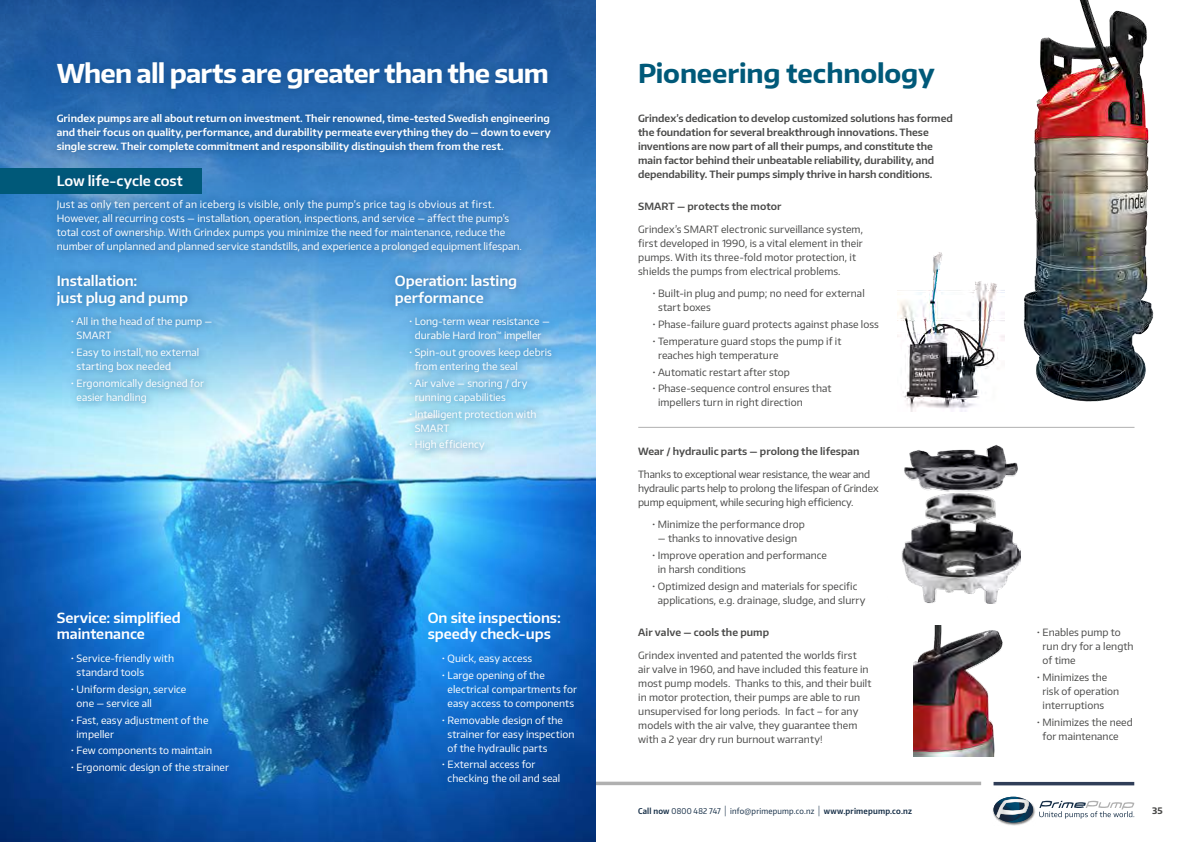
<style>
.page{position:relative;width:1191px;height:842px;background:#fff}
.page>*{position:absolute;margin:0;border:0;box-sizing:border-box;transform-origin:0 0}
.t1{font:700 26px "Encode Sans Normal";letter-spacing:-.03em;color:#fff}
.t2{font:700 26px "Encode Sans Normal";letter-spacing:-.005em;color:#005979}
.t3{font:600 14px/16.8px "Encode Sans Normal";letter-spacing:-.005em;color:#fff}
.t4{font:10px/14px "Encode Sans Normal";letter-spacing:.005em;color:#fff}
.t5{font:10px/14px "Encode Sans Normal";letter-spacing:.005em;color:#4a4a49}
.t6{font:600 10px/14px "Encode Sans Normal";letter-spacing:-.005em;color:#4a4a49}
.t7{font:600 10px/14px "Encode Sans Normal";color:#fff;text-align:justify}
.t8{font:10px/14px "Encode Sans Normal";letter-spacing:-.015em;color:#4a4a49}
.t9{font:700 9px "Encode Sans Normal";color:#4a4a49}
.t10{font:8px "Encode Sans Narrow";letter-spacing:.025em;color:#132c45}
.s1{font-weight:600}
.s2{font-weight:300;font-size:10.4px}
</style>
<div class="page">
<svg style="left:1039px;top:801px;width:95px;height:18px"></svg>
<div style="left:992px;top:796px;width:43px;height:29px;background:#000;opacity:.55"></div>
<img style="left:993px;top:797px;width:29px;height:6px">
<img style="left:993px;top:803px;width:1px;height:18px">
<svg style="left:994px;top:799px;width:39px;height:23px"></svg>
<hr style="left:993px;top:782px;width:141px;height:3px;background:#303e58">
<hr style="left:595px;top:782px;width:386px;height:3px;background:#b0b0b0">
<img style="left:0;top:421px;width:595px;height:421px">
<svg style="left:0;top:0;width:595px;height:421px;background:#4d8dc6"></svg>
<div style="left:48px;top:53px;width:508px;height:45px;background:#1d5ba2"></div>
<div style="left:48px;top:105px;width:511px;height:56px;background:#08457c;opacity:.5"></div>
<div style="left:48px;top:265px;width:172px;height:147px;background:#08457c;opacity:.5"></div>
<div style="left:386px;top:265px;width:174px;height:195px;background:#08457c;opacity:.5"></div>
<img style="left:1023px;top:0;width:131px;height:402px">
<img style="left:913px;top:626px;width:90px;height:131px">
<img style="left:901px;top:445px;width:119px;height:159px">
<img style="left:897px;top:252px;width:108px;height:160px">
<hr style="left:638px;top:427px;width:496px;height:1px;background:#b0b0b0">
<div style="left:0;top:168px;width:201px;height:26px;background:#005979"></div>
<div style="left:48px;top:165px;width:481px;height:96px;background:#08457c;opacity:.5"></div>
<h1 class="t1" style="left:57px;top:57px;width:494px">When all parts are greater than the sum</h1>
<p class="t7" style="left:57px;top:111px;width:495px">Grindex pumps are all about return on investment. Their renowned, time-tested Swedish engineering and their focus on quality, performance, and durability permeate everything they do — down to every single screw. Their complete commitment and responsibility distinguish them from the rest.</p>
<h2 class="t3" style="left:57px;top:172px;width:128px">Low life-cycle cost</h2>
<p class="t4" style="left:57px;top:197px;width:466px">Just as only ten percent of an iceberg is visible, only the pump’s price tag is obvious at first.<br>However, all recurring costs — installation, operation, inspections, and service — affect the pump’s total cost of ownership. With Grindex pumps you minimize the need for maintenance, reduce the number of unplanned and planned service standstills, and experience a prolonged equipment lifespan.</p>
<h2 class="t3" style="left:57px;top:272px;width:133px">Installation:<br>just plug and pump</h2>
<p class="t4" style="left:77px;top:314px;width:137px;text-indent:-6px">• All in the head of the pump —<br>SMART</p>
<p class="t4" style="left:77px;top:345px;width:124px;text-indent:-6px">• Easy to install, no external starting box needed</p>
<p class="t4" style="left:77px;top:376px;width:129px;text-indent:-6px">• Ergonomically designed for easier handling</p>
<h2 class="t3" style="left:57px;top:608px;width:126px">Service: simplified maintenance</h2>
<p class="t4" style="left:77px;top:651px;width:99px;text-indent:-6px">• Service-friendly with standard tools</p>
<p class="t4" style="left:77px;top:682px;width:111px;text-indent:-6px">• Uniform design, service one — service all</p>
<p class="t4" style="left:77px;top:712px;width:133px;text-indent:-6px">• Fast, easy adjustment of the impeller</p>
<p class="t4" style="left:71px;top:743px;width:143px">• Few components to maintain</p>
<p class="t4" style="left:71px;top:760px;width:160px">• Ergonomic design of the strainer</p>
<h2 class="t3" style="left:395px;top:272px;width:124px">Operation: lasting performance</h2>
<p class="t4" style="left:409px;top:314px;width:142px;text-align:center">• Long-term wear resistance — durable Hard Iron<sup>™</sup> impeller</p>
<p class="t4" style="left:415px;top:345px;width:139px;text-indent:-6px">• Spin-out grooves keep debris from entering the seal</p>
<p class="t4" style="left:415px;top:376px;width:114px;text-indent:-6px">• Air valve — snoring / dry running capabilities</p>
<p class="t4" style="left:415px;top:407px;width:123px;text-indent:-6px">• Intelligent protection with<br>SMART</p>
<p class="t4" style="left:409px;top:437px;width:77px">• High efficiency</p>
<h2 class="t3" style="left:428px;top:608px;width:135px">On site inspections: speedy check-ups</h2>
<p class="t4" style="left:442px;top:651px;width:92px">• Quick, easy access</p>
<p class="t4" style="left:447px;top:668px;width:131px;text-indent:-6px">• Large opening of the electrical compartments for easy access to components</p>
<p class="t4" style="left:447px;top:712px;width:128px;text-indent:-6px">• Removable design of the strainer for easy inspection of the hydraulic parts</p>
<p class="t4" style="left:447px;top:757px;width:114px;text-indent:-6px">• External access for checking the oil and seal</p>
<h1 class="t2" style="left:638px;top:57px;width:298px">Pioneering technology</h1>
<p class="t6" style="left:638px;top:111px;width:316px">Grindex’s dedication to develop customized solutions has formed the foundation for several breakthrough innovations. These inventions are now part of all their pumps, and constitute the main factor behind their unbeatable reliability, durability, and dependability. Their pumps simply thrive in harsh conditions.</p>
<p class="t6" style="left:638px;top:199px;width:145px">SMART — protects the motor</p>
<p class="t5" style="left:638px;top:221px;width:226px">Grindex’s SMART electronic surveillance system, first developed in 1990, is a vital element in their pumps. With its three-fold motor protection, it shields the pumps from electrical problems.</p>
<p class="t5" style="left:658px;top:286px;width:208px;text-indent:-6px">• Built-in plug and pump; no need for external start boxes</p>
<p class="t5" style="left:652px;top:317px;width:228px">• Phase-failure guard protects against phase loss</p>
<p class="t5" style="left:658px;top:334px;width:185px;text-indent:-6px">• Temperature guard stops the pump if it reaches high temperature</p>
<p class="t5" style="left:652px;top:364px;width:139px">• Automatic restart after stop</p>
<p class="t5" style="left:658px;top:381px;width:175px;text-indent:-6px">• Phase-sequence control ensures that impellers turn in right direction</p>
<p class="t6" style="left:638px;top:444px;width:223px">Wear / hydraulic parts — prolong the lifespan</p>
<p class="t8" style="left:638px;top:467px;width:242px">Thanks to exceptional wear resistance, the wear and hydraulic parts help to prolong the lifespan of Grindex pump equipment, while securing high efficiency.</p>
<p class="t5" style="left:652px;top:517px;width:154px">• Minimize the performance drop</p>
<p class="t5" style="left:658px;top:531px;width:141px">— thanks to innovative design</p>
<p class="t5" style="left:658px;top:548px;width:171px;text-indent:-6px">• Improve operation and performance in harsh conditions</p>
<p class="t5" style="left:658px;top:579px;width:209px;text-indent:-6px">• Optimized design and materials for specific applications, e.g. drainage, sludge, and slurry</p>
<p class="t6" style="left:638px;top:625px;width:132px">Air valve — cools the pump</p>
<p class="t5" style="left:638px;top:648px;width:235px">Grindex invented and patented the worlds first<br>air valve in 1960, and have included this feature in most pump models. Thanks to this, and their built in motor protection, their pumps are able to run unsupervised for long periods. In fact – for any models with the air valve, they guarantee them with a 2 year dry run burnout warranty!</p>
<p class="t5" style="left:1042px;top:625px;width:93px;text-indent:-6px">• Enables pump to run dry for a length of time</p>
<p class="t5" style="left:1042px;top:670px;width:78px;text-indent:-6px">• Minimizes the risk of operation interruptions</p>
<p class="t5" style="left:1042px;top:715px;width:92px;text-indent:-6px">• Minimizes the need for maintenance</p>
<p class="t10" style="left:638px;top:805px;width:275px"><span class="s1">Call now</span> 0800 482 747 <span class="s2">|</span> info@primepump.co.nz <span class="s2">|</span> <span class="s1">www.primepump.co.nz</span></p>
<p class="t9" style="left:1152px;top:804px;width:12px">35</p>
</div>
